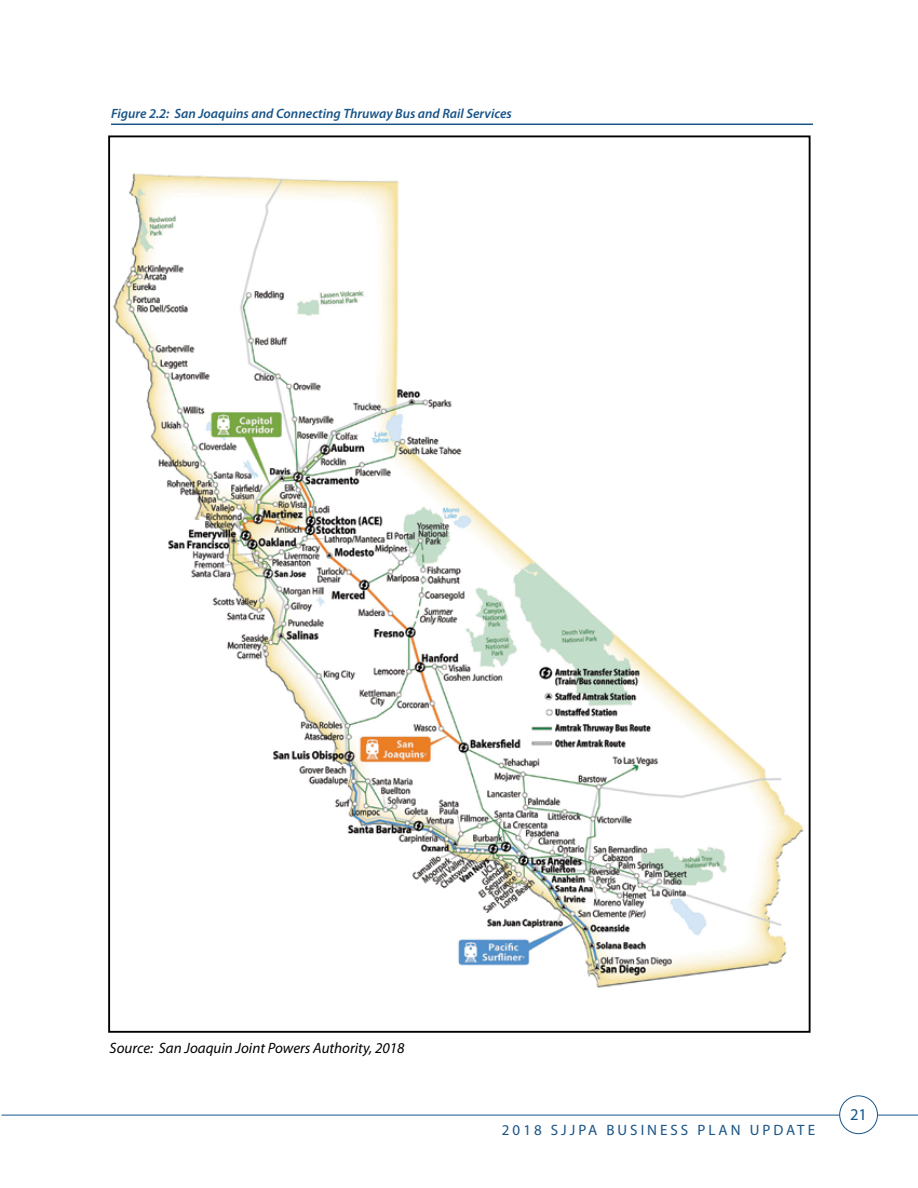
<style>
.page{position:relative;width:918px;height:1188px;background:#fff}
.page>*{position:absolute;margin:0;border:0;box-sizing:border-box;transform-origin:0 0}
.t1{font:16.5px "Myriad Pro";color:#185487}
.t2{font:italic 15px "Myriad Pro";color:#000}
.t3{font:15px "Myriad Pro";letter-spacing:.2em;color:#185487}
.t4{font:italic 600 13.5px "Myriad Pro";color:#185487}
</style>
<div class="page">
<hr style="left:1px;top:1115px;width:917px;height:1px;background:#185487">
<div style="left:840px;top:1096px;width:38px;height:38px;background:#fff;border-radius:50%"></div>
<div style="left:839px;top:1095px;width:39px;height:39px;border:1px solid #185487;border-radius:50%"></div>
<hr style="left:111px;top:124px;width:702px;height:1px;background:#185487">
<img style="left:113px;top:173px;width:691px;height:815px">
<p class="t4" style="left:111px;top:105px;width:402px">Figure 2.2: San Joaquins and Connecting Thruway Bus and Rail Services</p>
<p class="t2" style="left:110px;top:1038px;width:296px">Source: San Joaquin Joint Powers Authority, 2018</p>
<p class="t3" style="left:502px;top:1121px;width:315px">2018 SJJPA BUSINESS PLAN UPDATE</p>
<p class="t1" style="left:850px;top:1104px;width:18px">21</p>
</div>
